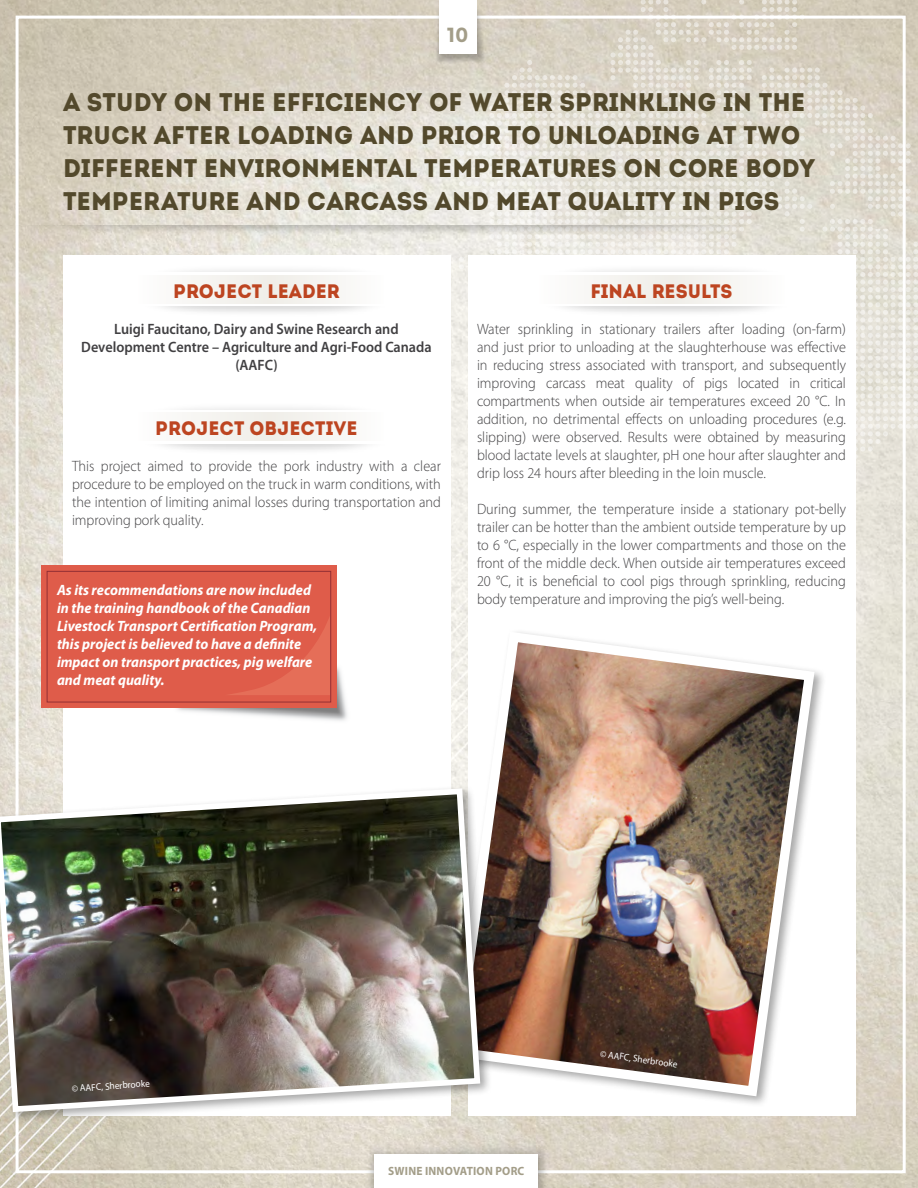
<style>
.page{position:relative;width:918px;height:1188px;background:#fff}
.page>*{position:absolute;margin:0;border:0;box-sizing:border-box;transform-origin:0 0}
.t1{font:25.5px/33px "Intro";color:#53492c;scale:.95 1}
.t2{font:900 20.1px "Lovelo";color:#a39d88;scale:1.12 1}
.t3{font:19.5px "Intro";color:#bd4521;scale:.95 1}
.t4{font:300 15px/18px "Myriad Pro";color:#414042;text-align:justify;scale:.95 1}
.t5{font:italic 700 15px/18px "Myriad Pro";color:#fff;scale:.95 1}
.t6{font:600 15px/18px "Myriad Pro";color:#414042;text-align:center;scale:.95 1}
.t7{font:700 12px "Myriad Pro";letter-spacing:.02em;color:#a39d88;scale:.95 1}
.t8{font:9.75px "Myriad Pro";color:#fff;scale:.95 1}
</style>
<div class="page">
<img style="left:0;top:0;width:918px;height:1188px">
<svg style="left:459px;top:0;width:459px;height:474px;background:#e1ddd2"></svg>
<img style="left:423px;top:0;width:73px;height:67px">
<div style="left:439px;top:0;width:38px;height:54px;background:#fff"></div>
<img style="left:312px;top:1116px;width:290px;height:72px">
<div style="left:374px;top:1154px;width:164px;height:34px;background:#fff"></div>
<div style="left:63px;top:256px;width:388px;height:860px;background:#fff"></div>
<div style="left:468px;top:256px;width:388px;height:860px;background:#fff"></div>
<img style="left:451px;top:627px;width:369px;height:475px">
<div style="left:0;top:785px;width:492px;height:339px;background:#000;opacity:.35"></div>
<img style="left:0;top:785px;width:483px;height:330px">
<img style="left:177px;top:667px;width:170px;height:54px">
<div style="left:41px;top:566px;width:296px;height:142px;background:#df5c4a"></div>
<div style="left:47px;top:571px;width:284px;height:131px;border:1px solid #932f34"></div>
<div style="left:136px;top:275px;width:247px;height:29px;background:#f6f5f2"></div>
<div style="left:136px;top:413px;width:247px;height:28px;background:#f6f5f2"></div>
<div style="left:538px;top:275px;width:246px;height:29px;background:#f6f5f2"></div>
<svg style="left:229px;top:615px;width:101px;height:80px"></svg>
<img style="left:0;top:225px;width:776px;height:11px">
<h2 class="t2" style="left:447px;top:22px;width:21px">10</h2>
<h1 class="t1" style="left:63px;top:86px;width:793px">A STUDY ON THE EFFICIENCY OF WATER SPRINKLING IN THE TRUCK AFTER LOADING AND PRIOR TO UNLOADING AT TWO DIFFERENT ENVIRONMENTAL TEMPERATURES ON CORE BODY TEMPERATURE AND CARCASS AND MEAT QUALITY IN PIGS</h1>
<h3 class="t3" style="left:173px;top:280px;width:177px">PROJECT LEADER</h3>
<p class="t6" style="left:81px;top:320px;width:370px">Luigi Faucitano, Dairy and Swine Research and<br>Development Centre – Agriculture and Agri-Food Canada (AAFC)</p>
<h3 class="t3" style="left:155px;top:416px;width:215px">PROJECT OBJECTIVE</h3>
<p class="t4" style="left:72px;top:456px;width:390px">This project aimed to provide the pork industry with a clear procedure to be employed on the truck in warm conditions, with the intention of limiting animal losses during transportation and improving pork quality.</p>
<p class="t5" style="left:57px;top:580px;width:275px">As its recommendations are now included in the training handbook of the Canadian Livestock Transport Certification Program, this project is believed to have a definite impact on transport practices, pig welfare and meat quality.</p>
<h3 class="t3" style="left:590px;top:280px;width:151px">FINAL RESULTS</h3>
<p class="t4" style="left:477px;top:320px;width:390px">Water sprinkling in stationary trailers after loading (on-farm) and just prior to unloading at the slaughterhouse was effective in reducing stress associated with transport, and subsequently improving carcass meat quality of pigs located in critical compartments when outside air temperatures exceed 20 °C. In addition, no detrimental effects on unloading procedures (e.g. slipping) were observed. Results were obtained by measuring blood lactate levels at slaughter, pH one hour after slaughter and drip loss 24 hours after bleeding in the loin muscle.</p>
<p class="t4" style="left:477px;top:500px;width:390px">During summer, the temperature inside a stationary pot-belly trailer can be hotter than the ambient outside temperature by up to 6 °C, especially in the lower compartments and those on the front of the middle deck. When outside air temperatures exceed 20 °C, it is beneficial to cool pigs through sprinkling, reducing body temperature and improving the pig’s well-being.</p>
<p class="t8" style="left:71px;top:1083px;width:84px;rotate:-4deg">© AAFC, Sherbrooke</p>
<p class="t8" style="left:601px;top:1047px;width:84px;rotate:8deg">© AAFC, Sherbrooke</p>
<p class="t7" style="left:388px;top:1163px;width:145px">SWINE INNOVATION PORC</p>
</div>
